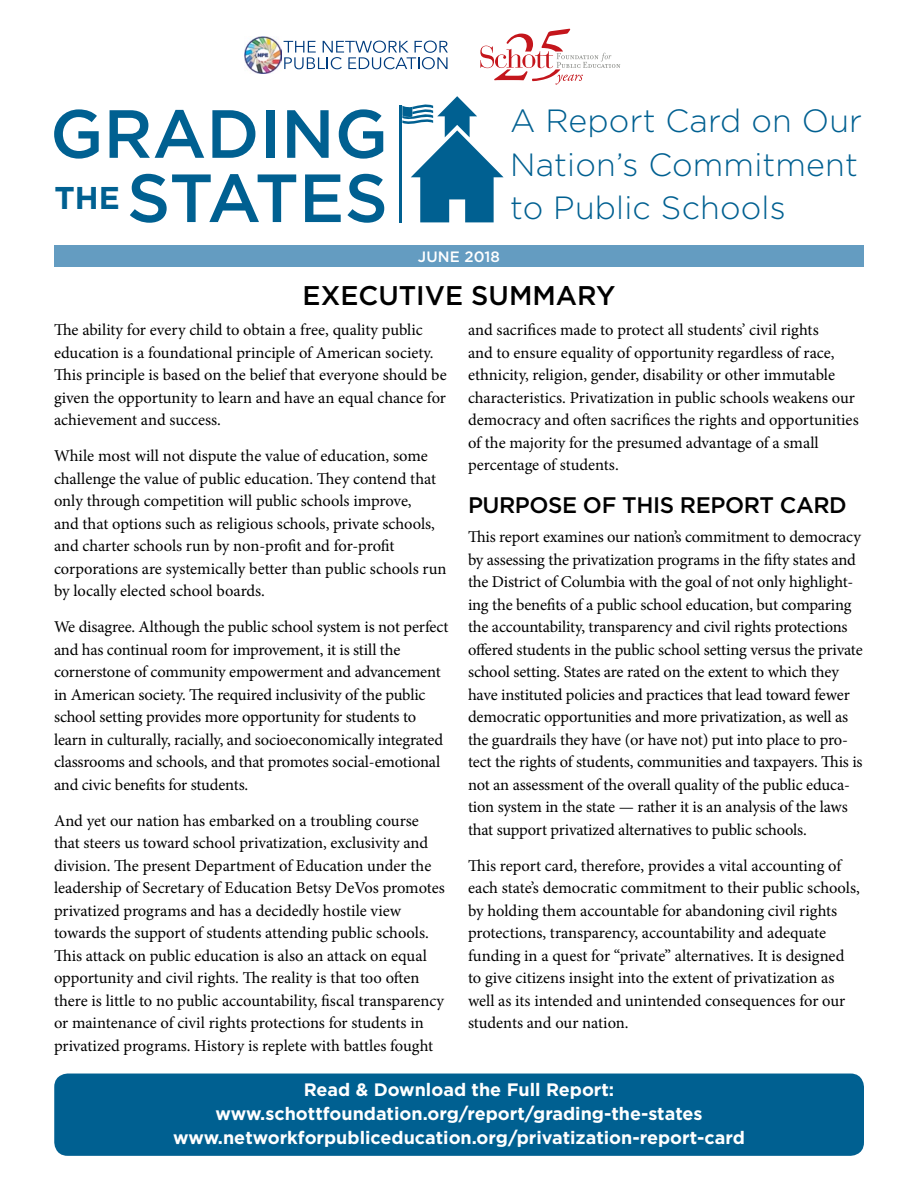
<style>
.page{position:relative;width:918px;height:1188px;background:#fff}
.page>*{position:absolute;margin:0;border:0;box-sizing:border-box;transform-origin:0 0}
.t1{font:500 67.95px/64.2px "Gotham";color:#006091}
.t2{font:300 32.1px/43.5px "Gotham";letter-spacing:.005em;color:#006091}
.t3{font:500 27px "Gotham";color:#000}
.t4{font:500 22.5px "Gotham";letter-spacing:-.02em;color:#000}
.t5{font:700 18px/24px "Gotham";color:#fff;text-align:center}
.t6{font:16.5px/22.5px "Minion Pro";letter-spacing:-.005em;color:#000}
.t7{font:500 15px "Gotham";letter-spacing:.005em;color:#fff}
</style>
<div class="page">
<div style="left:54px;top:245px;width:810px;height:22px;background:#649cc1"></div>
<hr style="left:399px;top:105px;width:3px;height:117px;background:#006091">
<svg style="left:402px;top:96px;width:102px;height:126px"></svg>
<svg style="left:480px;top:29px;width:140px;height:56px"></svg>
<img style="left:244px;top:37px;width:38px;height:37px">
<svg style="left:284px;top:41px;width:164px;height:28px"></svg>
<div style="left:54px;top:1074px;width:810px;height:82px;background:#006091;border-radius:14px"></div>
<h1 class="t1" style="left:50px;top:100px;width:339px">GRADING<br><sup>THE</sup> STATES</h1>
<h2 class="t2" style="left:510px;top:99px;width:353px">A Report Card on Our<br>Nation’s Commitment to Public Schools</h2>
<p class="t7" style="left:418px;top:248px;width:84px">JUNE 2018</p>
<h3 class="t3" style="left:303px;top:280px;width:314px">EXECUTIVE SUMMARY</h3>
<p class="t6" style="left:54px;top:319px;width:394px">The ability for every child to obtain a free, quality public education is a foundational principle of American society.<br>This principle is based on the belief that everyone should be given the opportunity to learn and have an equal chance for achievement and success.</p>
<p class="t6" style="left:54px;top:445px;width:394px">While most will not dispute the value of education, some challenge the value of public education. They contend that only through competition will public schools improve,<br>and that options such as religious schools, private schools, and charter schools run by non-profit and for-profit corporations are systemically better than public schools run by locally elected school boards.</p>
<p class="t6" style="left:54px;top:616px;width:396px">We disagree. Although the public school system is not perfect and has continual room for improvement, it is still the cornerstone of community empowerment and advancement in American society. The required inclusivity of the public school setting provides more opportunity for students to learn in culturally, racially, and socioeconomically integrated classrooms and schools, and that promotes social-emotional and civic benefits for students.</p>
<p class="t6" style="left:54px;top:809px;width:392px">And yet our nation has embarked on a troubling course that steers us toward school privatization, exclusivity and division. The present Department of Education under the leadership of Secretary of Education Betsy DeVos promotes privatized programs and has a decidedly hostile view towards the support of students attending public schools.<br>This attack on public education is also an attack on equal opportunity and civil rights. The reality is that too often there is little to no public accountability, fiscal transparency or maintenance of civil rights protections for students in privatized programs. History is replete with battles fought</p>
<p class="t6" style="left:468px;top:319px;width:392px">and sacrifices made to protect all students’ civil rights<br>and to ensure equality of opportunity regardless of race, ethnicity, religion, gender, disability or other immutable characteristics. Privatization in public schools weakens our democracy and often sacrifices the rights and opportunities of the majority for the presumed advantage of a small percentage of students.</p>
<h3 class="t4" style="left:468px;top:492px;width:380px">PURPOSE OF THIS REPORT CARD</h3>
<p class="t6" style="left:468px;top:526px;width:396px">This report examines our nation’s commitment to democracy by assessing the privatization programs in the fifty states and the District of Columbia with the goal of not only highlight&shy;ing the benefits of a public school education, but comparing the accountability, transparency and civil rights protections offered students in the public school setting versus the private school setting. States are rated on the extent to which they have instituted policies and practices that lead toward fewer democratic opportunities and more privatization, as well as the guardrails they have (or have not) put into place to pro&shy;tect the rights of students, communities and taxpayers. This is not an assessment of the overall quality of the public educa&shy;tion system in the state — rather it is an analysis of the laws that support privatized alternatives to public schools.</p>
<p class="t6" style="left:468px;top:854px;width:393px">This report card, therefore, provides a vital accounting of each state’s democratic commitment to their public schools, by holding them accountable for abandoning civil rights protections, transparency, accountability and adequate funding in a quest for “private” alternatives. It is designed to give citizens insight into the extent of privatization as well as its intended and unintended consequences for our students and our nation.</p>
<p class="t5" style="left:173px;top:1077px;width:573px">Read &amp; Download the Full Report: www.schottfoundation.org/report/grading-the-states www.networkforpubliceducation.org/privatization-report-card</p>
</div>
